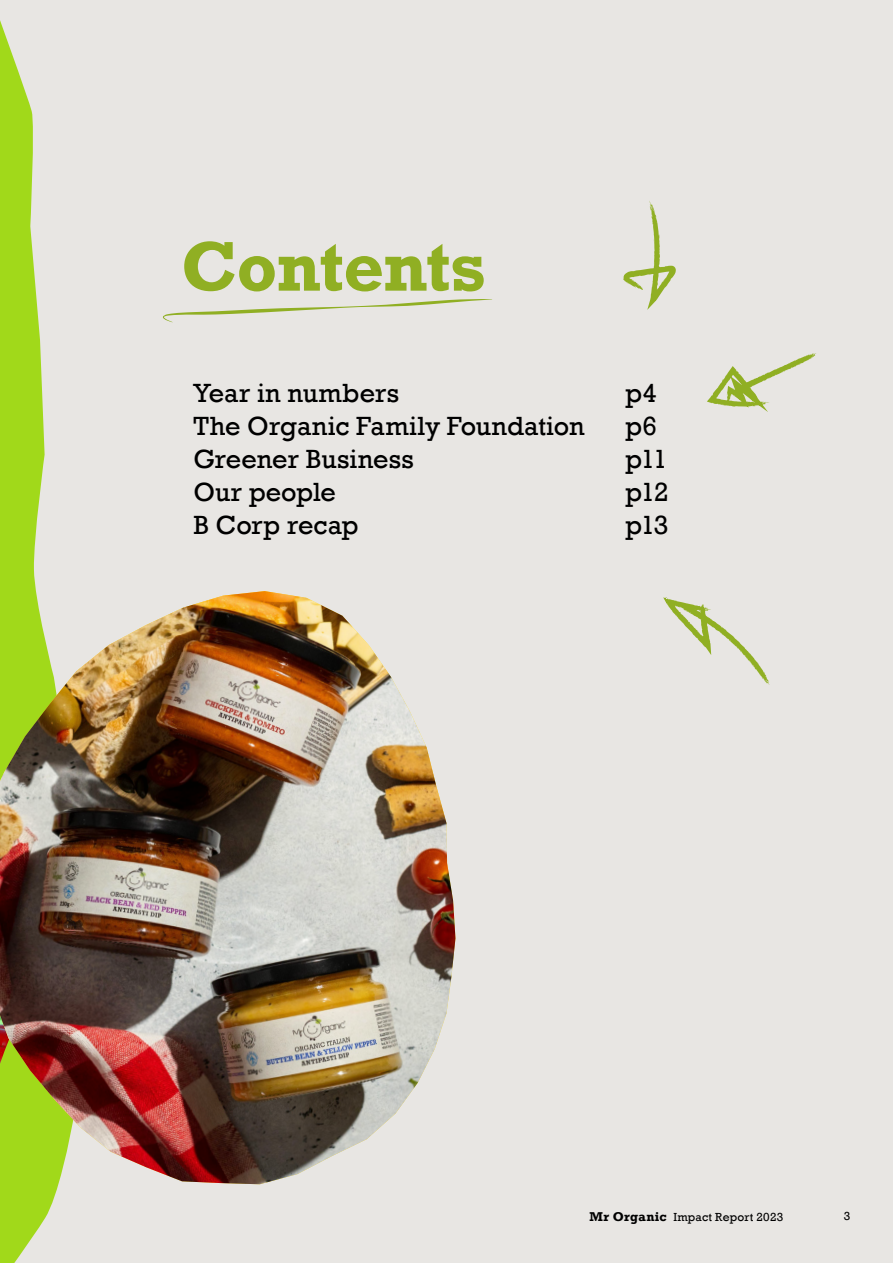
<style>
.page{position:relative;width:893px;height:1263px;background:#e8e6e3}
.page>*{position:absolute;margin:0;border:0;box-sizing:border-box;transform-origin:0 0}
.t1{font:700 66px "Rockwell";letter-spacing:-.01em;color:#90af23}
.t2{font:27px "Rockwell";color:#000}
.t3{font:12px "Rockwell";letter-spacing:.02em;color:#000}
.s1{font-weight:700}
</style>
<div class="page">
<svg style="left:0;top:20px;width:59px;height:1243px;fill:#a1d91a"></svg>
<img style="left:0;top:591px;width:455px;height:593px">
<svg style="left:163px;top:299px;width:329px;height:23px"></svg>
<svg style="left:663px;top:597px;width:107px;height:88px"></svg>
<svg style="left:707px;top:353px;width:109px;height:59px"></svg>
<svg style="left:623px;top:201px;width:53px;height:109px"></svg>
<p class="t1" style="left:181px;top:224px;width:306px">Contents</p>
<p class="t2" style="left:193px;top:377px;width:207px">Year in numbers</p>
<p class="t2" style="left:625px;top:377px;width:33px">p4</p>
<p class="t2" style="left:193px;top:410px;width:393px">The Organic Family Foundation</p>
<p class="t2" style="left:625px;top:410px;width:33px">p6</p>
<p class="t2" style="left:193px;top:443px;width:222px">Greener Business</p>
<p class="t2" style="left:625px;top:443px;width:43px">p11</p>
<p class="t2" style="left:193px;top:476px;width:144px">Our people</p>
<p class="t2" style="left:625px;top:476px;width:45px">p12</p>
<p class="t2" style="left:193px;top:509px;width:167px">B Corp recap</p>
<p class="t2" style="left:625px;top:509px;width:45px">p13</p>
<p class="t3" style="left:589px;top:1210px;width:195px"><span class="s1">Mr Organic</span> Impact Report 2023</p>
<p class="t3" style="left:844px;top:1209px;width:8px">3</p>
</div>
